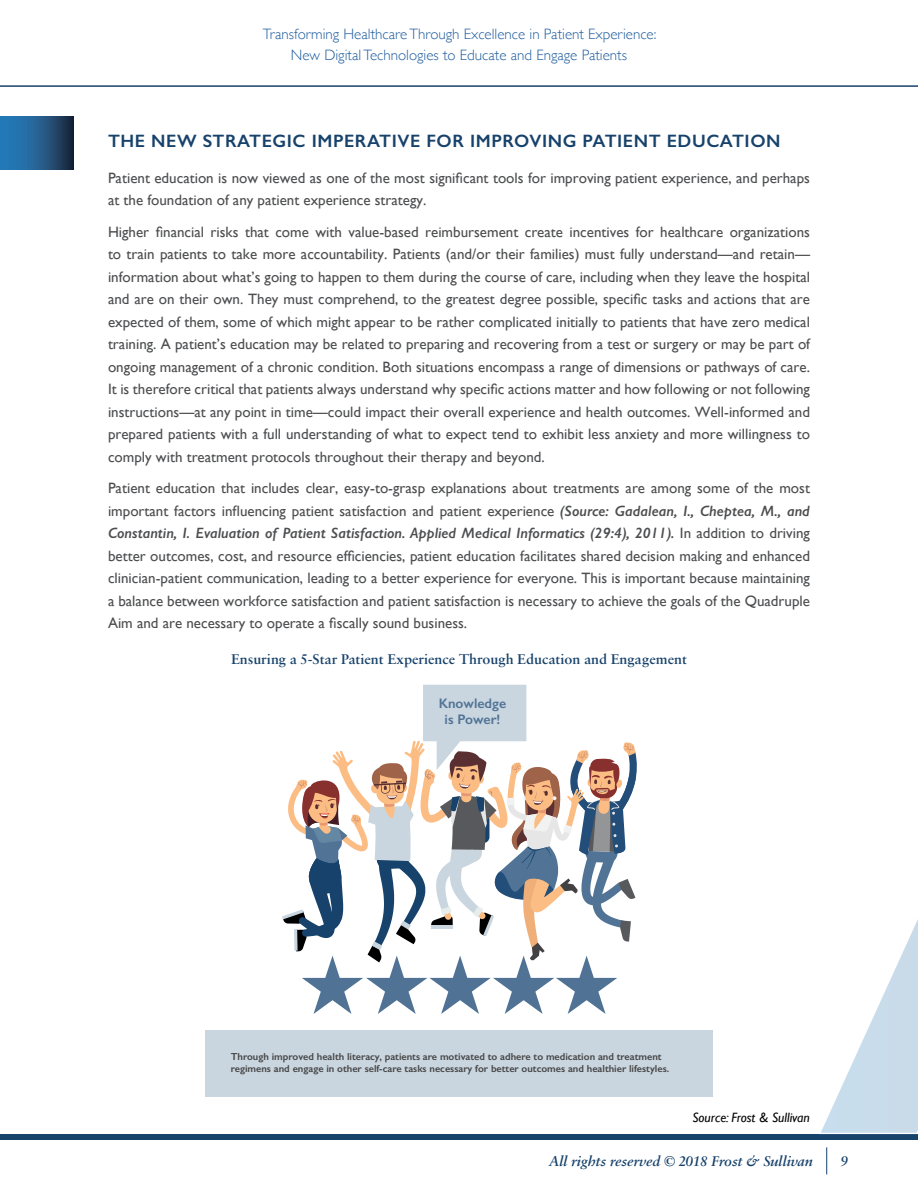
<style>
.page{position:relative;width:918px;height:1188px;background:#fff}
.page>*{position:absolute;margin:0;border:0;box-sizing:border-box;transform-origin:0 0}
.t1{font:600 18px "Gill Sans";letter-spacing:.03em;color:#17426b}
.t2{font:15px/22.5px "Gill Sans";color:#4c4d4f;text-align:justify}
.t3{font:300 15px/21px "Gill Sans";color:#205d9e;text-align:center}
.t4{font:600 15px "Sabon MT Pro";color:#17426b}
.t5{font:italic 600 15px "Sabon MT Pro";color:#17426b}
.t6{font:600 13.8px/16.6px "Gill Sans";color:#507395;text-align:center}
.t7{font:italic 13.5px "Gill Sans";color:#000}
.t8{font:600 10.2px/12.1px "Gill Sans";color:#464646}
.s1{font-weight:600;font-style:italic}
</style>
<div class="page">
<div style="left:0;top:1134px;width:918px;height:5px;background:#17426b"></div>
<hr style="left:0;top:85px;width:918px;height:2px;background:#17426b">
<svg style="left:826px;top:1147px;width:1px;height:27px"></svg>
<svg style="left:819px;top:919px;width:99px;height:216px"></svg>
<div style="left:205px;top:1031px;width:508px;height:66px;background:#c9d5df"></div>
<svg style="left:282px;top:685px;width:355px;height:329px"></svg>
<svg style="left:0;top:116px;width:74px;height:53px;background:#225a89"></svg>
<p class="t3" style="left:263px;top:23px;width:395px">Transforming Healthcare Through Excellence in Patient Experience:<br>New Digital Technologies to Educate and Engage Patients</p>
<p class="t1" style="left:108px;top:130px;width:674px">THE NEW STRATEGIC IMPERATIVE FOR IMPROVING PATIENT EDUCATION</p>
<p class="t2" style="left:108px;top:166px;width:704px">Patient education is now viewed as one of the most significant tools for improving patient experience, and perhaps at the foundation of any patient experience strategy.</p>
<p class="t2" style="left:108px;top:220px;width:704px">Higher financial risks that come with value-based reimbursement create incentives for healthcare organizations to train patients to take more accountability. Patients (and/or their families) must fully understand—and retain— information about what’s going to happen to them during the course of care, including when they leave the hospital and are on their own. They must comprehend, to the greatest degree possible, specific tasks and actions that are expected of them, some of which might appear to be rather complicated initially to patients that have zero medical training. A patient’s education may be related to preparing and recovering from a test or surgery or may be part of ongoing management of a chronic condition. Both situations encompass a range of dimensions or pathways of care.<br>It is therefore critical that patients always understand why specific actions matter and how following or not following instructions—at any point in time—could impact their overall experience and health outcomes. Well-informed and prepared patients with a full understanding of what to expect tend to exhibit less anxiety and more willingness to comply with treatment protocols throughout their therapy and beyond.</p>
<p class="t2" style="left:108px;top:477px;width:704px">Patient education that includes clear, easy-to-grasp explanations about treatments are among some of the most important factors influencing patient satisfaction and patient experience <span class="s1">(Source: Gadalean, I., Cheptea, M., and Constantin, I. Evaluation of Patient Satisfaction. Applied Medical Informatics (29:4), 2011).</span> In addition to driving better outcomes, cost, and resource efficiencies, patient education facilitates shared decision making and enhanced clinician-patient communication, leading to a better experience for everyone. This is important because maintaining a balance between workforce satisfaction and patient satisfaction is necessary to achieve the goals of the Quadruple Aim and are necessary to operate a fiscally sound business.</p>
<p class="t4" style="left:231px;top:650px;width:457px">Ensuring a 5-Star Patient Experience Through Education and Engagement</p>
<p class="t6" style="left:439px;top:695px;width:69px">Knowledge is Power!</p>
<p class="t8" style="left:231px;top:1050px;width:440px">Through improved health literacy, patients are motivated to adhere to medication and treatment regimens and engage in other self-care tasks necessary for better outcomes and healthier lifestyles.</p>
<p class="t7" style="left:692px;top:1109px;width:119px">Source: Frost &amp; Sullivan</p>
<p class="t5" style="left:549px;top:1153px;width:265px">All rights reserved © 2018 Frost &amp; Sullivan</p>
<p class="t5" style="left:841px;top:1153px;width:9px">9</p>
</div>
